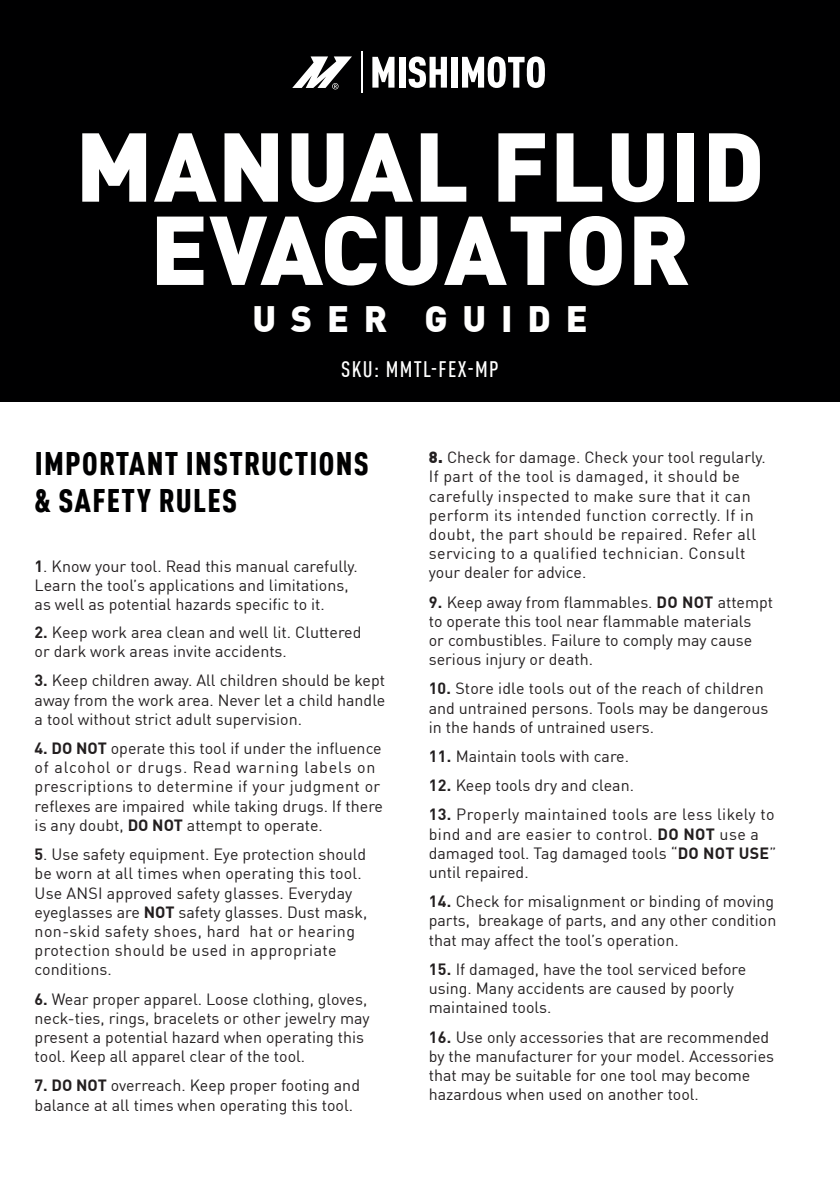
<style>
.page{position:relative;width:840px;height:1191px;background:#fff}
.page>*{position:absolute;margin:0;border:0;box-sizing:border-box;transform-origin:0 0}
.t1{font:900 96px/83.2px "DINOT";letter-spacing:.01em;color:#fff;text-align:center}
.t2{font:900 36px "DINOT";letter-spacing:.41em;color:#fff}
.t3{font:900 condensed 32px/36.2px "DINOT";letter-spacing:.04em;color:#000001}
.t4{font:500 condensed 22px "DINOT";letter-spacing:.06em;color:#fff}
.t5{font:16px/19.2px "DINOT";color:#231f20}
.t6{font:16px/19.2px "DINOT";letter-spacing:.025em;color:#231f20}
.t7{font:16px/19.2px "DINOT";letter-spacing:.02em;color:#231f20}
.s1{font-weight:700}
.s2{font-weight:900}
</style>
<div class="page">
<div style="left:0;top:0;width:839px;height:402px;background:#000001"></div>
<svg style="left:372px;top:57px;width:22px;height:31px"></svg>
<div style="left:399px;top:57px;width:6px;height:31px;background:#fff"></div>
<svg style="left:408px;top:57px;width:38px;height:31px"></svg>
<div style="left:451px;top:57px;width:6px;height:31px;background:#fff"></div>
<svg style="left:462px;top:56px;width:82px;height:32px"></svg>
<svg style="left:292px;top:56px;width:60px;height:33px"></svg>
<hr style="left:361px;top:52px;width:2px;height:41px;background:#fff">
<h1 class="t1" style="left:75px;top:116px;width:690px">MANUAL FLUID<br>EVACUATOR</h1>
<h2 class="t2" style="left:252px;top:290px;width:336px">USER GUIDE</h2>
<h3 class="t4" style="left:341px;top:353px;width:159px">SKU: MMTL-FEX-MP</h3>
<h3 class="t3" style="left:35px;top:443px;width:335px">IMPORTANT INSTRUCTIONS &amp; SAFETY RULES</h3>
<p class="t5" style="left:35px;top:555px;width:324px"><span class="s1">1</span>. Know your tool. Read this manual carefully.<br>Learn the tool’s applications and limitations, as well as potential hazards specific to it.</p>
<p class="t5" style="left:35px;top:621px;width:328px"><span class="s1">2.</span> Keep work area clean and well lit. Cluttered or dark work areas invite accidents.</p>
<p class="t5" style="left:35px;top:669px;width:352px;text-align:justify"><span class="s1">3.</span> Keep children away. All children should be kept away from the work area. Never let a child handle a tool without strict adult supervision.</p>
<p class="t5" style="left:35px;top:737px;width:350px"><span class="s1">4. DO NOT</span> operate this tool if under the influence of alcohol or drugs. Read warning labels on prescriptions to determine if your judgment or reflexes are impaired while taking drugs. If there is any doubt, <span class="s1">DO NOT</span> attempt to operate.</p>
<p class="t5" style="left:35px;top:843px;width:334px"><span class="s1">5</span>. Use safety equipment. Eye protection should be worn at all times when operating this tool.<br>Use ANSI approved safety glasses. Everyday eyeglasses are <span class="s1">NOT</span> safety glasses. Dust mask, non-skid safety shoes, hard hat or hearing protection should be used in appropriate conditions.</p>
<p class="t5" style="left:35px;top:987px;width:336px"><span class="s1">6.</span> Wear proper apparel. Loose clothing, gloves, neck-ties, rings, bracelets or other jewelry may present a potential hazard when operating this tool. Keep all apparel clear of the tool.</p>
<p class="t5" style="left:35px;top:1074px;width:327px"><span class="s1">7. DO NOT</span> overreach. Keep proper footing and balance at all times when operating this tool.</p>
<p class="t6" style="left:428px;top:446px;width:338px"><span class="s2">8.</span> Check for damage. Check your tool regularly.<br>If part of the tool is damaged, it should be carefully inspected to make sure that it can perform its intended function correctly. If in doubt, the part should be repaired. Refer all servicing to a qualified technician. Consult your dealer for advice.</p>
<p class="t5" style="left:428px;top:591px;width:346px"><span class="s1">9.</span> Keep away from flammables. <span class="s1">DO NOT</span> attempt to operate this tool near flammable materials<br>or combustibles. Failure to comply may cause serious injury or death.</p>
<p class="t5" style="left:428px;top:677px;width:341px"><span class="s1">10.</span> Store idle tools out of the reach of children and untrained persons. Tools may be dangerous in the hands of untrained users.</p>
<p class="t5" style="left:428px;top:745px;width:202px"><span class="s1">11.</span> Maintain tools with care.</p>
<p class="t5" style="left:428px;top:774px;width:207px"><span class="s1">12.</span> Keep tools dry and clean.</p>
<p class="t7" style="left:428px;top:803px;width:349px"><span class="s1">13.</span> Properly maintained tools are less likely to bind and are easier to control. <span class="s1">DO NOT</span> use a damaged tool. Tag damaged tools “<span class="s1">DO NOT USE</span>” until repaired.</p>
<p class="t5" style="left:428px;top:890px;width:349px"><span class="s1">14.</span> Check for misalignment or binding of moving parts, breakage of parts, and any other condition that may affect the tool’s operation.</p>
<p class="t5" style="left:428px;top:958px;width:319px"><span class="s1">15.</span> If damaged, have the tool serviced before using. Many accidents are caused by poorly maintained tools.</p>
<p class="t5" style="left:428px;top:1025px;width:346px"><span class="s1">16.</span> Use only accessories that are recommended by the manufacturer for your model. Accessories that may be suitable for one tool may become hazardous when used on another tool.</p>
</div>
